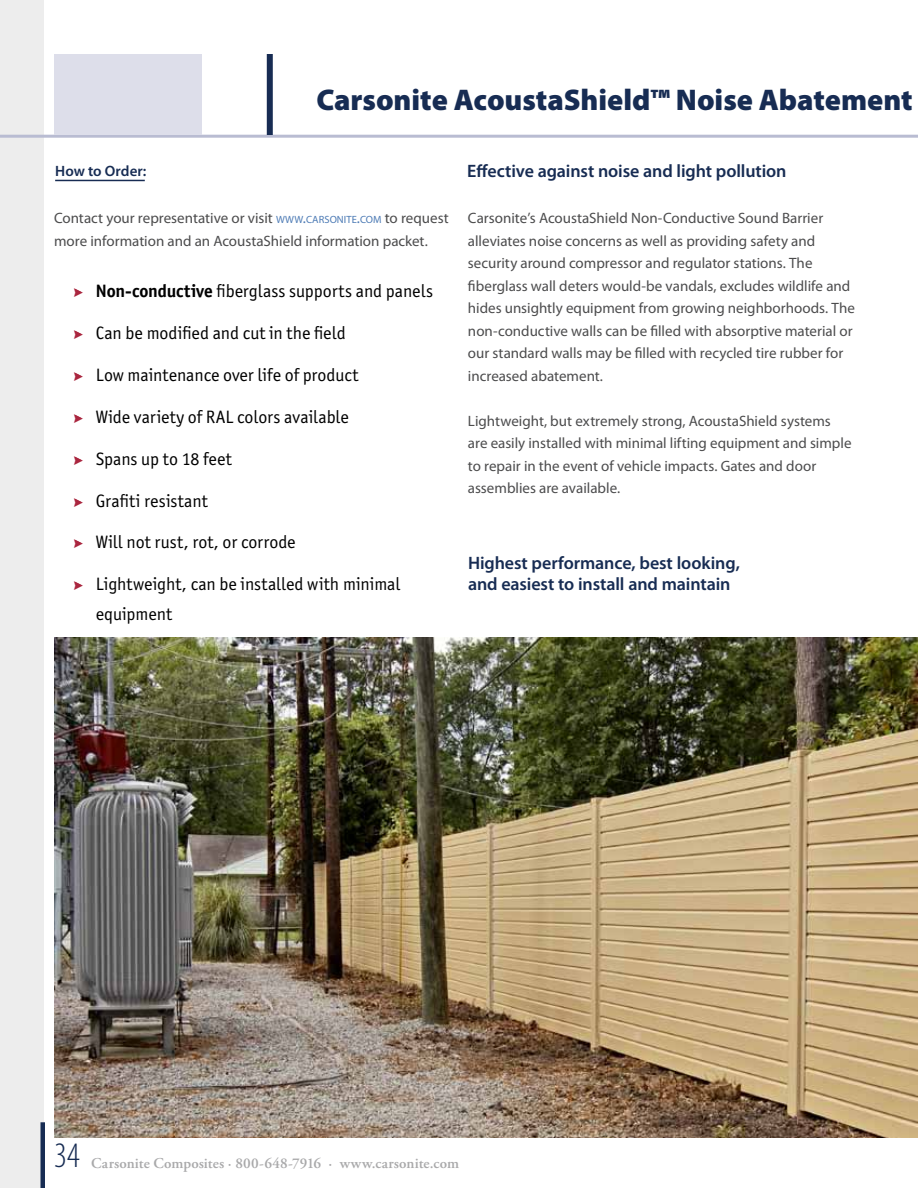
<style>
.page{position:relative;width:918px;height:1188px;background:#fff}
.page>*{position:absolute;margin:0;border:0;box-sizing:border-box;transform-origin:0 0}
.t1{font:300 condensed 36px "Myriad Pro";color:#172c53}
.t2{font:900 30px "Myriad Pro";letter-spacing:-.005em;color:#172c53}
.t3{font:18px/30px "Officina Sans ITC Std";color:#000}
.t4{font:600 18px/21px "Myriad Pro";letter-spacing:-.005em;color:#172c53}
.t5{font:15px/22.5px "Myriad Pro";color:#4c4c4d}
.t6{font:600 15px "Adobe Garamond Pro";letter-spacing:.01em;color:#a9a9aa}
.t7{font:600 15px "Myriad Pro";letter-spacing:.005em;color:#172c53}
.s1{font-size:10.5px;color:#4d7bb5}
.s2{color:#4d7bb5}
.s3{font-weight:700}
</style>
<div class="page">
<div style="left:0;top:0;width:44px;height:1188px;background:#ededed"></div>
<div style="left:40px;top:1122px;width:5px;height:66px;background:#172c53"></div>
<hr style="left:0;top:135px;width:918px;height:3px;background:#b9bcd2">
<div style="left:267px;top:54px;width:6px;height:81px;background:#172c53"></div>
<div style="left:54px;top:54px;width:148px;height:81px;background:#dddeea"></div>
<hr style="left:55px;top:180px;width:90px;height:1px;background:#172c53">
<img style="left:54px;top:637px;width:864px;height:500px">
<h2 class="t2" style="left:317px;top:80px;width:598px">Carsonite AcoustaShield™ Noise Abatement</h2>
<p class="t7" style="left:55px;top:161px;width:93px">How to Order:</p>
<p class="t5" style="left:54px;top:207px;width:396px">Contact your representative or visit <span class="s1">WWW</span><span class="s2">.</span><span class="s1">CARSONITE</span><span class="s2">.</span><span class="s1">COM</span> to request more information and an AcoustaShield information packet.</p>
<p class="t3" style="left:96px;top:276px;width:339px"><span class="s3">Non-conductive</span> fiberglass supports and panels</p>
<p class="t3" style="left:96px;top:318px;width:251px">Can be modified and cut in the field</p>
<p class="t3" style="left:96px;top:360px;width:264px">Low maintenance over life of product</p>
<p class="t3" style="left:96px;top:402px;width:255px">Wide variety of RAL colors available</p>
<p class="t3" style="left:96px;top:443px;width:137px">Spans up to 18 feet</p>
<p class="t3" style="left:96px;top:485px;width:114px">Grafiti resistant</p>
<p class="t3" style="left:96px;top:527px;width:201px">Will not rust, rot, or corrode</p>
<p class="t3" style="left:96px;top:569px;width:306px">Lightweight, can be installed with minimal equipment</p>
<p class="t4" style="left:467px;top:160px;width:321px">Effective against noise and light pollution</p>
<p class="t5" style="left:468px;top:207px;width:389px">Carsonite’s AcoustaShield Non-Conductive Sound Barrier alleviates noise concerns as well as providing safety and security around compressor and regulator stations. The fiberglass wall deters would-be vandals, excludes wildlife and hides unsightly equipment from growing neighborhoods. The non-conductive walls can be filled with absorptive material or our standard walls may be filled with recycled tire rubber for increased abatement.</p>
<p class="t5" style="left:468px;top:409px;width:385px">Lightweight, but extremely strong, AcoustaShield systems are easily installed with minimal lifting equipment and simple to repair in the event of vehicle impacts. Gates and door assemblies are available.</p>
<p class="t4" style="left:468px;top:552px;width:273px">Highest performance, best looking, and easiest to install and maintain</p>
<h1 class="t1" style="left:54px;top:1134px;width:27px">34</h1>
<p class="t6" style="left:91px;top:1155px;width:369px">Carsonite Composites · 800-648-7916 · www.carsonite.com</p>
</div>
